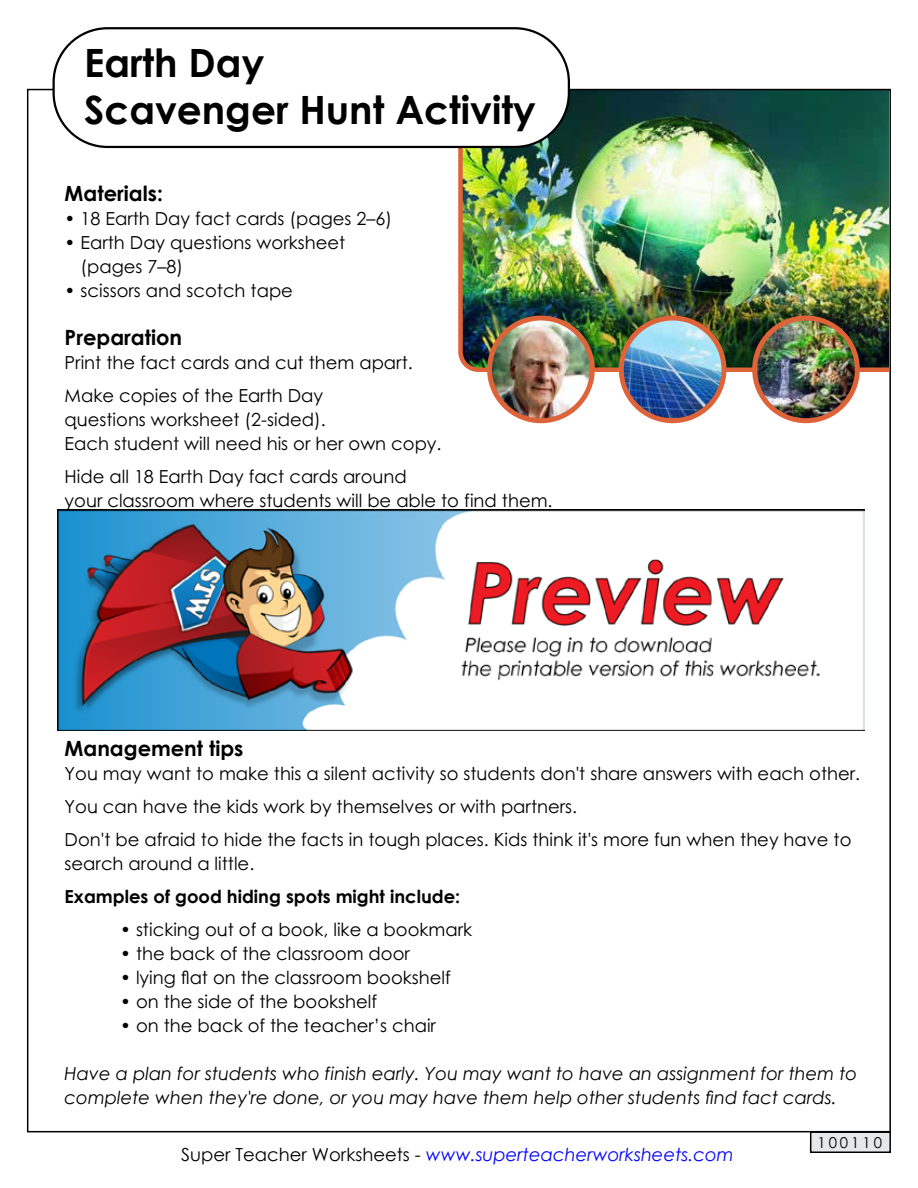
<style>
.page{position:relative;width:918px;height:1188px;background:#fff}
.page>*{position:absolute;margin:0;border:0;box-sizing:border-box;transform-origin:0 0}
.t1{font:700 39px/46.8px "Century Gothic 2";color:#000}
.t2{font:700 21px "Century STW4";color:#000}
.t3{font:18px/24px "Century STW4";color:#000}
.t4{font:italic 18px/24px "Century STW4";color:#000}
.t5{font:italic 18px "Century Gothic 2";color:#00f}
.t6{font:700 18px "Century STW4";color:#000}
.t7{font:15px "Century STW4";letter-spacing:.2em;color:#000}
.s1{font-style:normal;color:#000}
</style>
<div class="page">
<img style="left:463px;top:92px;width:425px;height:275px">
<img style="left:490px;top:318px;width:102px;height:103px;border-radius:51px">
<div style="left:487px;top:316px;width:108px;height:107px;border:5px solid #de6339;border-radius:50%"></div>
<img style="left:755px;top:318px;width:102px;height:103px;border-radius:51px">
<div style="left:752px;top:316px;width:108px;height:107px;border:5px solid #de6339;border-radius:50%"></div>
<img style="left:621px;top:318px;width:103px;height:103px;border-radius:51px">
<div style="left:619px;top:316px;width:107px;height:107px;border:5px solid #de6339;border-radius:50%"></div>
<div style="left:811px;top:1132px;width:79px;height:20px;background:#e6e7e8"></div>
<div style="left:810px;top:1131px;width:81px;height:22px;border:2px solid #000"></div>
<div style="left:54px;top:28px;width:515px;height:119px;background:#fff;border-radius:54px"></div>
<div style="left:52px;top:27px;width:518px;height:121px;border:2px solid #000;border-radius:54px"></div>
<img style="left:57px;top:510px;width:808px;height:220px">
<h1 class="t1" style="left:84px;top:38px;width:453px">Earth Day<br>Scavenger Hunt Activity</h1>
<p class="t2" style="left:65px;top:177px;width:100px">Materials:</p>
<p class="t3" style="left:65px;top:206px;width:329px">• 18 Earth Day fact cards (pages 2–6)</p>
<p class="t3" style="left:81px;top:230px;width:266px;text-indent:-16px">• Earth Day questions worksheet (pages 7–8)</p>
<p class="t3" style="left:65px;top:278px;width:230px">• scissors and scotch tape</p>
<p class="t2" style="left:65px;top:321px;width:119px">Preparation</p>
<p class="t3" style="left:65px;top:346px;width:350px;line-height:33px">Print the fact cards and cut them apart.<br>Make copies of the Earth Day</p>
<p class="t3" style="left:65px;top:407px;width:379px">questions worksheet (2-sided).<br>Each student will need his or her own copy.</p>
<p class="t3" style="left:65px;top:464px;width:489px">Hide all 18 Earth Day fact cards around<br>your classroom where students will be able to find them.</p>
<p class="t2" style="left:65px;top:732px;width:180px">Management tips</p>
<p class="t3" style="left:65px;top:757px;width:797px;line-height:33px">You may want to make this a silent activity so students don't share answers with each other.<br>You can have the kids work by themselves or with partners.<br>Don't be afraid to hide the facts in tough places. Kids think it's more fun when they have to</p>
<p class="t3" style="left:65px;top:851px;width:191px">search around a little.</p>
<p class="t6" style="left:65px;top:883px;width:397px">Examples of good hiding spots might include:</p>
<p class="t3" style="left:120px;top:917px;width:354px">• sticking out of a book, like a bookmark</p>
<p class="t3" style="left:120px;top:941px;width:291px">• the back of the classroom door</p>
<p class="t3" style="left:120px;top:965px;width:332px">• lying flat on the classroom bookshelf</p>
<p class="t3" style="left:120px;top:989px;width:259px">• on the side of the bookshelf</p>
<p class="t3" style="left:120px;top:1013px;width:317px">• on the back of the teacher’s chair</p>
<p class="t4" style="left:65px;top:1061px;width:794px">Have a plan for students who finish early. You may want to have an assignment for them to complete when they're done, or you may have them help other students find fact cards.</p>
<p class="t5" style="left:181px;top:1142px;width:554px"><span class="s1">Super Teacher Worksheets -</span> www.superteacherworksheets.com</p>
<p class="t7" style="left:817px;top:1132px;width:66px">100110</p>
</div>
